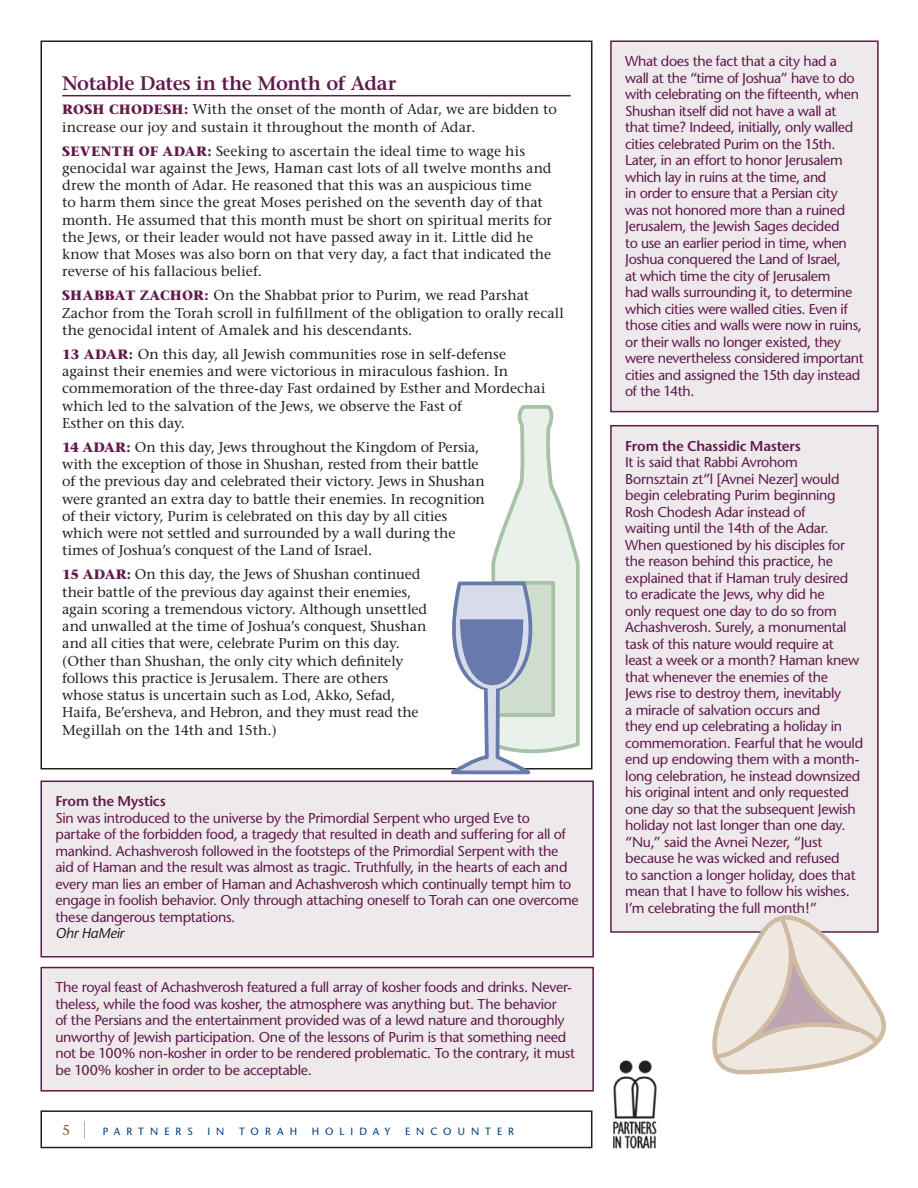
<style>
.page{position:relative;width:918px;height:1188px;background:#fff}
.page>*{position:absolute;margin:0;border:0;box-sizing:border-box;transform-origin:0 0}
.t1{font:600 19.5px "Stone Serif";letter-spacing:-.025em;color:#621a4b}
.t2{font:14.25px/16.5px "Stone Sans";letter-spacing:-.025em;color:#621a4b}
.t3{font:14.25px/17.2px "Stone Serif";color:#231f20}
.t4{font:600 14.25px "Stone Sans";letter-spacing:-.015em;color:#621a4b}
.t5{font:italic 14.25px "Stone Sans";letter-spacing:-.02em;color:#231f20}
.t6{font:10.5px "Stone Sans";letter-spacing:.575em;color:#003d7d}
.s1{font-weight:700;font-size:13.5px;color:#621a4b}
.s2{font-family:"Stone Serif";font-size:14.25px;color:#80561b}
.s3{font-family:"Helvetica Neue";font-weight:200;font-style:italic;font-size:18px;color:#231f20}
</style>
<div class="page">
<img style="left:613px;top:1060px;width:44px;height:88px">
<div style="left:40px;top:1110px;width:552px;height:38px;border:2px solid #231f20"></div>
<div style="left:611px;top:41px;width:267px;height:371px;background:#eee9eb"></div>
<div style="left:610px;top:40px;width:269px;height:372px;border:2px solid #621a4b"></div>
<hr style="left:62px;top:95px;width:509px;height:1px;background:#621a4b">
<div style="left:611px;top:426px;width:267px;height:506px;background:#eee9eb"></div>
<div style="left:610px;top:425px;width:269px;height:508px;border:2px solid #621a4b"></div>
<div style="left:41px;top:968px;width:552px;height:123px;background:#eee9eb"></div>
<div style="left:40px;top:967px;width:554px;height:125px;border:2px solid #621a4b"></div>
<div style="left:41px;top:781px;width:552px;height:176px;background:#eee9eb"></div>
<div style="left:40px;top:781px;width:554px;height:177px;border:2px solid #621a4b"></div>
<svg style="left:438px;top:772px;width:112px;height:377px"></svg>
<svg style="left:438px;top:405px;width:144px;height:367px"></svg>
<svg style="left:667px;top:863px;width:219px;height:212px"></svg>
<svg style="left:712px;top:914px;width:169px;height:147px"></svg>
<h1 class="t1" style="left:62px;top:76px;width:335px">Notable Dates in the Month of Adar</h1>
<p class="t3" style="left:62px;top:102px;width:496px"><span class="s1">ROSH CHODESH:</span> With the onset of the month of Adar, we are bidden to increase our joy and sustain it throughout the month of Adar.</p>
<p class="t3" style="left:62px;top:144px;width:491px"><span class="s1">SEVENTH OF ADAR:</span> Seeking to ascertain the ideal time to wage his genocidal war against the Jews, Haman cast lots of all twelve months and drew the month of Adar. He reasoned that this was an auspicious time<br>to harm them since the great Moses perished on the seventh day of that month. He assumed that this month must be short on spiritual merits for the Jews, or their leader would not have passed away in it. Little did he know that Moses was also born on that very day, a fact that indicated the reverse of his fallacious belief.</p>
<p class="t3" style="left:62px;top:288px;width:503px"><span class="s1">SHABBAT ZACHOR:</span> On the Shabbat prior to Purim, we read Parshat<br>Zachor from the Torah scroll in fulfillment of the obligation to orally recall the genocidal intent of Amalek and his descendants.</p>
<p class="t3" style="left:62px;top:347px;width:485px"><span class="s1">13 ADAR:</span> On this day, all Jewish communities rose in self-defense against their enemies and were victorious in miraculous fashion. In commemoration of the three-day Fast ordained by Esther and Mordechai which led to the salvation of the Jews, we observe the Fast of<br>Esther on this day.</p>
<p class="t3" style="left:62px;top:440px;width:424px"><span class="s1">14 ADAR:</span> On this day, Jews throughout the Kingdom of Persia, with the exception of those in Shushan, rested from their battle of the previous day and celebrated their victory. Jews in Shushan were granted an extra day to battle their enemies. In recognition of their victory, Purim is celebrated on this day by all cities which were not settled and surrounded by a wall during the times of Joshua’s conquest of the Land of Israel.</p>
<p class="t3" style="left:62px;top:567px;width:366px"><span class="s1">15 ADAR:</span> On this day, the Jews of Shushan continued their battle of the previous day against their enemies, again scoring a tremendous victory. Although unsettled and unwalled at the time of Joshua’s conquest, Shushan and all cities that were, celebrate Purim on this day. (Other than Shushan, the only city which definitely follows this practice is Jerusalem. There are others whose status is uncertain such as Lod, Akko, Sefad, Haifa, Be’ersheva, and Hebron, and they must read the Megillah on the 14th and 15th.)</p>
<p class="t4" style="left:56px;top:796px;width:112px">From the Mystics</p>
<p class="t2" style="left:56px;top:811px;width:525px">Sin was introduced to the universe by the Primordial Serpent who urged Eve to partake of the forbidden food, a tragedy that resulted in death and suffering for all of mankind. Achashverosh followed in the footsteps of the Primordial Serpent with the aid of Haman and the result was almost as tragic. Truthfully, in the hearts of each and every man lies an ember of Haman and Achashverosh which continually tempt him to engage in foolish behavior. Only through attaching oneself to Torah can one overcome these dangerous temptations.</p>
<p class="t5" style="left:56px;top:928px;width:70px">Ohr HaMeir</p>
<p class="t2" style="left:56px;top:981px;width:521px">The royal feast of Achashverosh featured a full array of kosher foods and drinks. Never&shy;theless, while the food was kosher, the atmosphere was anything but. The behavior<br>of the Persians and the entertainment provided was of a lewd nature and thoroughly unworthy of Jewish participation. One of the lessons of Purim is that something need not be 100% non-kosher in order to be rendered problematic. To the contrary, it must be 100% kosher in order to be acceptable.</p>
<p class="t6" style="left:62px;top:1128px;width:132px"><span class="s2">5</span> <span class="s3">|</span> PARTNERS</p>
<p class="t6" style="left:208px;top:1128px;width:19px">I N</p>
<p class="t6" style="left:239px;top:1128px;width:60px">TORAH</p>
<p class="t6" style="left:312px;top:1128px;width:80px">HOLIDAY</p>
<p class="t6" style="left:405px;top:1128px;width:111px">ENCOUNTER</p>
<p class="t2" style="left:625px;top:54px;width:240px">What does the fact that a city had a wall at the “time of Joshua” have to do with celebrating on the fifteenth, when Shushan itself did not have a wall at that time? Indeed, initially, only walled cities celebrated Purim on the 15th.<br>Later, in an effort to honor Jerusalem which lay in ruins at the time, and<br>in order to ensure that a Persian city was not honored more than a ruined Jerusalem, the Jewish Sages decided<br>to use an earlier period in time, when Joshua conquered the Land of Israel,<br>at which time the city of Jerusalem<br>had walls surrounding it, to determine which cities were walled cities. Even if those cities and walls were now in ruins, or their walls no longer existed, they were nevertheless considered important cities and assigned the 15th day instead of the 14th.</p>
<p class="t4" style="left:625px;top:440px;width:177px">From the Chassidic Masters</p>
<p class="t2" style="left:625px;top:455px;width:239px">It is said that Rabbi Avrohom Bornsztain zt”l [Avnei Nezer] would begin celebrating Purim beginning Rosh Chodesh Adar instead of<br>waiting until the 14th of the Adar.<br>When questioned by his disciples for the reason behind this practice, he explained that if Haman truly desired to eradicate the Jews, why did he<br>only request one day to do so from Achashverosh. Surely, a monumental task of this nature would require at least a week or a month? Haman knew that whenever the enemies of the<br>Jews rise to destroy them, inevitably<br>a miracle of salvation occurs and<br>they end up celebrating a holiday in commemoration. Fearful that he would end up endowing them with a month&shy;long celebration, he instead downsized his original intent and only requested one day so that the subsequent Jewish holiday not last longer than one day. “Nu,” said the Avnei Nezer, “Just because he was wicked and refused<br>to sanction a longer holiday, does that mean that I have to follow his wishes.<br>I’m celebrating the full month!”</p>
</div>
